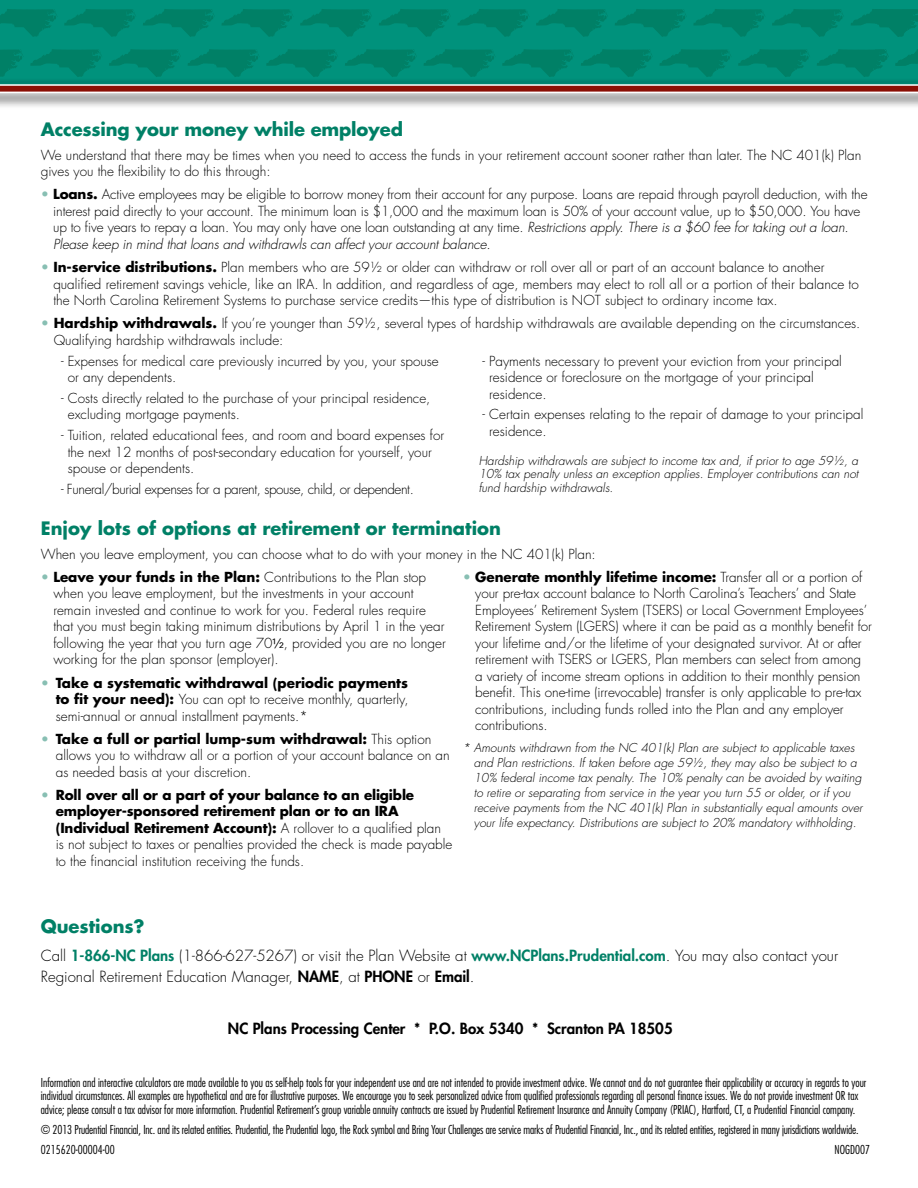
<style>
.page{position:relative;width:918px;height:1188px;background:#fff}
.page>*{position:absolute;margin:0;border:0;box-sizing:border-box;transform-origin:0 0}
.t1{font:700 18px "Futura Std";color:#008066}
.t2{font:300 15px/21px "Futura Std";color:#000}
.t3{font:800 15px "Futura Std";color:#000}
.t4{font:300 13.5px/16.5px "Futura Std";color:#000}
.t5{font:300 13.5px "Futura Std";letter-spacing:-.03em;color:#000}
.t6{font:300 condensed 12px/13.5px "Futura Std";color:#000}
.t7{font:italic 300 12px/15px "Futura Std";color:#000}
.s1{color:#88bfb3}
.s2{font-weight:700}
.s3{font-style:italic}
.s4{font-family:"Univers LT Std";font-weight:400}
.s5{font-weight:800;color:#008066}
.s6{font-weight:800}
</style>
<div class="page">
<div style="left:0;top:0;width:918px;height:90px;background:#00927c"></div>
<svg style="left:0;top:9px;width:56px;height:28px"></svg>
<svg style="left:64px;top:9px;width:71px;height:28px"></svg>
<svg style="left:143px;top:9px;width:71px;height:28px"></svg>
<svg style="left:222px;top:9px;width:70px;height:28px"></svg>
<svg style="left:300px;top:9px;width:71px;height:28px"></svg>
<svg style="left:379px;top:9px;width:71px;height:28px"></svg>
<svg style="left:457px;top:9px;width:71px;height:28px"></svg>
<svg style="left:536px;top:9px;width:71px;height:28px"></svg>
<svg style="left:615px;top:9px;width:71px;height:28px"></svg>
<svg style="left:693px;top:9px;width:71px;height:28px"></svg>
<svg style="left:772px;top:9px;width:71px;height:28px"></svg>
<svg style="left:851px;top:9px;width:67px;height:28px"></svg>
<svg style="left:0;top:50px;width:23px;height:27px"></svg>
<svg style="left:30px;top:49px;width:71px;height:28px"></svg>
<svg style="left:109px;top:49px;width:71px;height:28px"></svg>
<svg style="left:188px;top:49px;width:71px;height:28px"></svg>
<svg style="left:266px;top:49px;width:71px;height:28px"></svg>
<svg style="left:345px;top:49px;width:71px;height:28px"></svg>
<svg style="left:424px;top:49px;width:70px;height:28px"></svg>
<svg style="left:502px;top:49px;width:71px;height:28px"></svg>
<svg style="left:581px;top:49px;width:71px;height:28px"></svg>
<svg style="left:660px;top:49px;width:70px;height:28px"></svg>
<svg style="left:738px;top:49px;width:71px;height:28px"></svg>
<svg style="left:817px;top:49px;width:72px;height:28px"></svg>
<svg style="left:895px;top:49px;width:23px;height:17px"></svg>
<div style="left:0;top:86px;width:918px;height:24px;background:#000;opacity:.45"></div>
<div style="left:0;top:85px;width:918px;height:7px;background:#8b0f04"></div>
<hr style="left:0;top:92px;width:918px;height:1px;background:#fff">
<div style="left:0;top:78px;width:918px;height:9px;background:#008470"></div>
<hr style="left:0;top:84px;width:918px;height:2px;background:#fff">
<h1 class="t1" style="left:41px;top:118px;width:364px">Accessing your money while employed</h1>
<p class="t4" style="left:41px;top:147px;width:822px">We understand that there may be times when you need to access the funds in your retirement account sooner rather than later. The NC 401(k) Plan gives you the flexibility to do this through:</p>
<p class="t4" style="left:53px;top:187px;width:816px;text-indent:-12px"><span class="s1">•</span> <span class="s2">Loans.</span> Active employees may be eligible to borrow money from their account for any purpose. Loans are repaid through payroll deduction, with the interest paid directly to your account. The minimum loan is $1,000 and the maximum loan is 50% of your account value, up to $50,000. You have up to five years to repay a loan. You may only have one loan outstanding at any time. <span class="s3">Restrictions apply. There is a $60 fee for taking out a loan.<br>Please keep in mind that loans and withdrawls can affect your account balance.</span></p>
<p class="t4" style="left:53px;top:259px;width:807px;text-indent:-13px"><span class="s1">•</span> <span class="s2">In-service distributions.</span> Plan members who are 59½ or older can withdraw or roll over all or part of an account balance to another qualified retirement savings vehicle, like an IRA. In addition, and regardless of age, members may elect to roll all or a portion of their balance to the North Carolina Retirement Systems to purchase service credits—this type of distribution is NOT subject to ordinary income tax.</p>
<p class="t4" style="left:54px;top:316px;width:808px;text-indent:-13px"><span class="s1">•</span> <span class="s2">Hardship withdrawals.</span> If you’re younger than 59½, several types of hardship withdrawals are available depending on the circumstances.<br>Qualifying hardship withdrawals include:</p>
<p class="t4" style="left:68px;top:353px;width:373px;text-indent:-7px">- Expenses for medical care previously incurred by you, your spouse or any dependents.</p>
<p class="t4" style="left:68px;top:390px;width:364px;text-indent:-7px">- Costs directly related to the purchase of your principal residence, excluding mortgage payments.</p>
<p class="t4" style="left:68px;top:427px;width:378px;text-indent:-7px">- Tuition, related educational fees, and room and board expenses for the next 12 months of post-secondary education for yourself, your spouse or dependents.</p>
<p class="t5" style="left:61px;top:481px;width:354px">- Funeral/burial expenses for a parent, spouse, child, or dependent.</p>
<p class="t4" style="left:489px;top:353px;width:354px;text-indent:-7px">- Payments necessary to prevent your eviction from your principal residence or foreclosure on the mortgage of your principal residence.</p>
<p class="t4" style="left:489px;top:407px;width:376px;text-indent:-7px">- Certain expenses relating to the repair of damage to your principal residence.</p>
<p class="t7" style="left:479px;top:454px;width:381px;line-height:13.5px;text-align:justify">Hardship withdrawals are subject to income tax and, if prior to age 59½, a 10% tax penalty unless an exception applies. Employer contributions can not fund hardship withdrawals.</p>
<h1 class="t1" style="left:41px;top:517px;width:462px">Enjoy lots of options at retirement or termination</h1>
<p class="t4" style="left:41px;top:546px;width:557px">When you leave employment, you can choose what to do with your money in the NC 401(k) Plan:</p>
<p class="t4" style="left:53px;top:569px;width:394px;text-indent:-13px"><span class="s1">•</span> <span class="s2">Leave your funds in the Plan:</span> Contributions to the Plan stop when you leave employment, but the investments in your account remain invested and continue to work for you. Federal rules require that you must begin taking minimum distributions by April 1 in the year following the year that you turn age 70<span class="s4">½</span>, provided you are no longer working for the plan sponsor (employer).</p>
<p class="t4" style="left:56px;top:675px;width:354px;text-align:justify;text-indent:-15px"><span class="s1">•</span> <span class="s2">Take a systematic withdrawal (periodic payments to fit your need):</span> You can opt to receive monthly, quarterly, semi-annual or annual installment payments.*</p>
<p class="t4" style="left:56px;top:731px;width:395px;text-indent:-15px"><span class="s1">•</span> <span class="s2">Take a full or partial lump-sum withdrawal:</span> This option allows you to withdraw all or a portion of your account balance on an as needed basis at your discretion.</p>
<p class="t4" style="left:56px;top:787px;width:398px;text-indent:-15px"><span class="s1">•</span> <span class="s2">Roll over all or a part of your balance to an eligible employer-sponsored retirement plan or to an IRA (Individual Retirement Account):</span> A rollover to a qualified plan is not subject to taxes or penalties provided the check is made payable to the financial institution receiving the funds.</p>
<p class="t4" style="left:475px;top:569px;width:398px;text-indent:-13px"><span class="s1">•</span> <span class="s2">Generate monthly lifetime income:</span> Transfer all or a portion of your pre-tax account balance to North Carolina’s Teachers’ and State Employees’ Retirement System (TSERS) or Local Government Employees’ Retirement System (LGERS) where it can be paid as a monthly benefit for your lifetime and/or the lifetime of your designated survivor. At or after retirement with TSERS or LGERS, Plan members can select from among a variety of income stream options in addition to their monthly pension benefit. This one-time (irrevocable) transfer is only applicable to pre-tax contributions, including funds rolled into the Plan and any employer contributions.</p>
<p class="t7" style="left:474px;top:741px;width:390px;text-indent:-11px">* Amounts withdrawn from the NC 401(k) Plan are subject to applicable taxes and Plan restrictions. If taken before age 59½, they may also be subject to a 10% federal income tax penalty. The 10% penalty can be avoided by waiting to retire or separating from service in the year you turn 55 or older, or if you receive payments from the NC 401(k) Plan in substantially equal amounts over your life expectancy. Distributions are subject to 20% mandatory withholding.</p>
<h1 class="t1" style="left:41px;top:914px;width:105px">Questions?</h1>
<p class="t2" style="left:41px;top:945px;width:799px">Call <span class="s5">1-866-NC Plans</span> (1-866-627-5267) or visit the Plan Website at <span class="s5">www.NCPlans.Prudential.com</span>. You may also contact your<br>Regional Retirement Education Manager, <span class="s6">NAME</span>, at <span class="s6">PHONE</span> or <span class="s6">Email</span>.</p>
<p class="t3" style="left:228px;top:1019px;width:446px">NC Plans Processing Center * P.O. Box 5340 * Scranton PA 18505</p>
<p class="t6" style="left:41px;top:1076px;width:827px">Information and interactive calculators are made available to you as self-help tools for your independent use and are not intended to provide investment advice. We cannot and do not guarantee their applicability or accuracy in regards to your individual circumstances. All examples are hypothetical and are for illustrative purposes. We encourage you to seek personalized advice from qualified professionals regarding all personal finance issues. We do not provide investment OR tax advice; please consult a tax advisor for more information. Prudential Retirement’s group variable annuity contracts are issued by Prudential Retirement Insurance and Annuity Company (PRIAC), Hartford, CT, a Prudential Financial company.</p>
<p class="t6" style="left:41px;top:1119px;width:819px;line-height:20.2px">© 2013 Prudential Financial, Inc. and its related entities. Prudential, the Prudential logo, the Rock symbol and Bring Your Challenges are service marks of Prudential Financial, Inc., and its related entities, registered in many jurisdictions worldwide.<br>0215620-00004-00</p>
<p class="t6" style="left:835px;top:1143px;width:37px">NOGD007</p>
</div>
